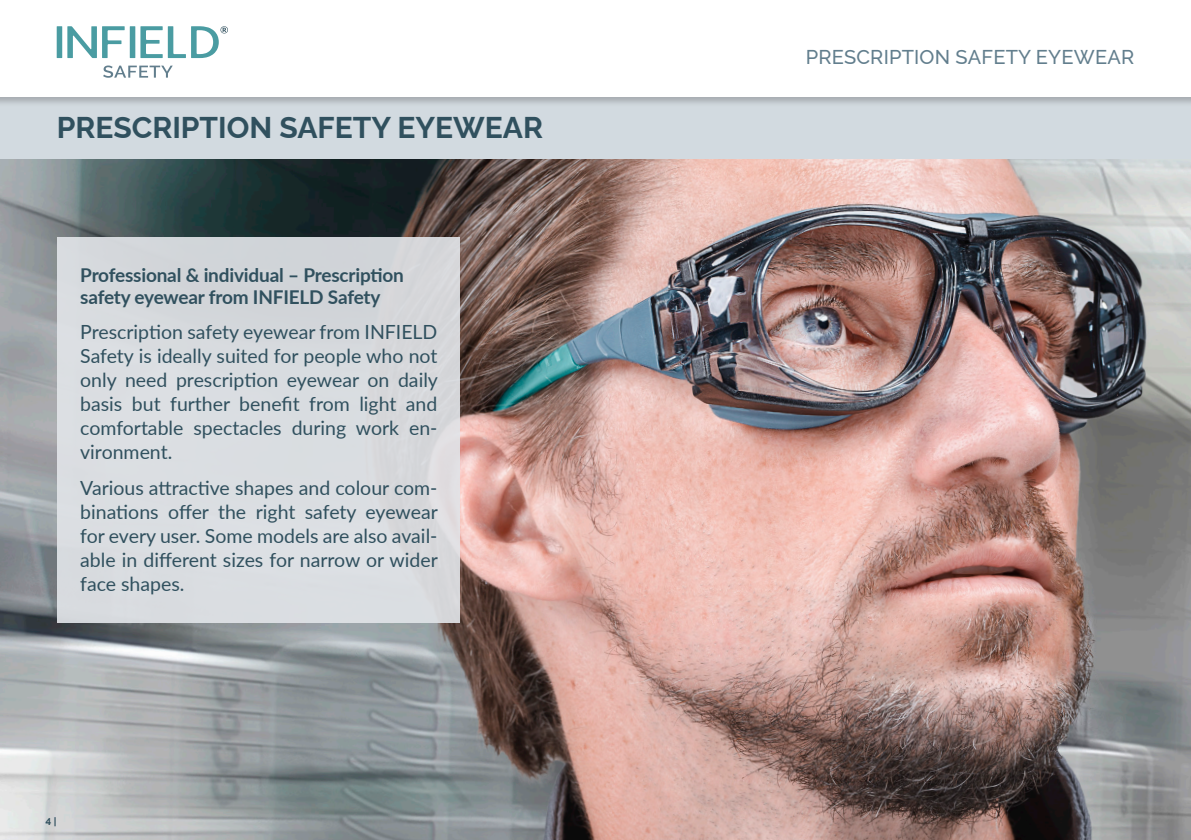
<style>
.page{position:relative;width:1191px;height:840px;background:#fff}
.page>*{position:absolute;margin:0;border:0;box-sizing:border-box;transform-origin:0 0}
.t1{font:700 30px "Raleway";color:#30505e}
.t2{font:500 20px "Raleway";letter-spacing:.01em;color:#627e8d}
.t3{font:19.6px/24px "Lato";color:#30505e;text-align:justify}
.t4{font:700 19px/22px "Lato";letter-spacing:-.01em;color:#30505e}
.t5{font:700 10px "Raleway";color:#30505e}
</style>
<div class="page">
<img style="left:0;top:159px;width:1191px;height:680px">
<div style="left:57px;top:237px;width:402px;height:385px;background:#d9dde0"></div>
<div style="left:0;top:96px;width:1191px;height:63px;background:#d2dae0"></div>
<div style="left:0;top:0;width:1191px;height:107px;background:#231f20;opacity:.25"></div>
<div style="left:0;top:0;width:1191px;height:96px;background:#fff"></div>
<div style="left:57px;top:26px;width:5px;height:32px;background:#4a9ca2"></div>
<svg style="left:67px;top:26px;width:58px;height:32px"></svg>
<div style="left:130px;top:26px;width:5px;height:32px;background:#4a9ca2"></div>
<svg style="left:140px;top:26px;width:88px;height:32px"></svg>
<svg style="left:103px;top:65px;width:70px;height:13px"></svg>
<h1 class="t1" style="left:57px;top:104px;width:488px">PRESCRIPTION SAFETY EYEWEAR</h1>
<p class="t4" style="left:80px;top:263px;width:325px">Professional &amp; individual – Prescription safety eyewear from INFIELD Safety</p>
<p class="t3" style="left:80px;top:319px;width:359px">Prescription safety eyewear from INFIELD Safety is ideally suited for people who not only need prescription eyewear on daily basis but further benefit from light and comfortable spectacles during work en&shy;vironment.</p>
<p class="t3" style="left:80px;top:474px;width:359px">Various attractive shapes and colour com&shy;binations offer the right safety eyewear for every user. Some models are also avail&shy;able in different sizes for narrow or wider face shapes.</p>
<p class="t5" style="left:46px;top:812px;width:13px">4 |</p>
<p class="t2" style="left:805px;top:41px;width:330px">PRESCRIPTION SAFETY EYEWEAR</p>
</div>
